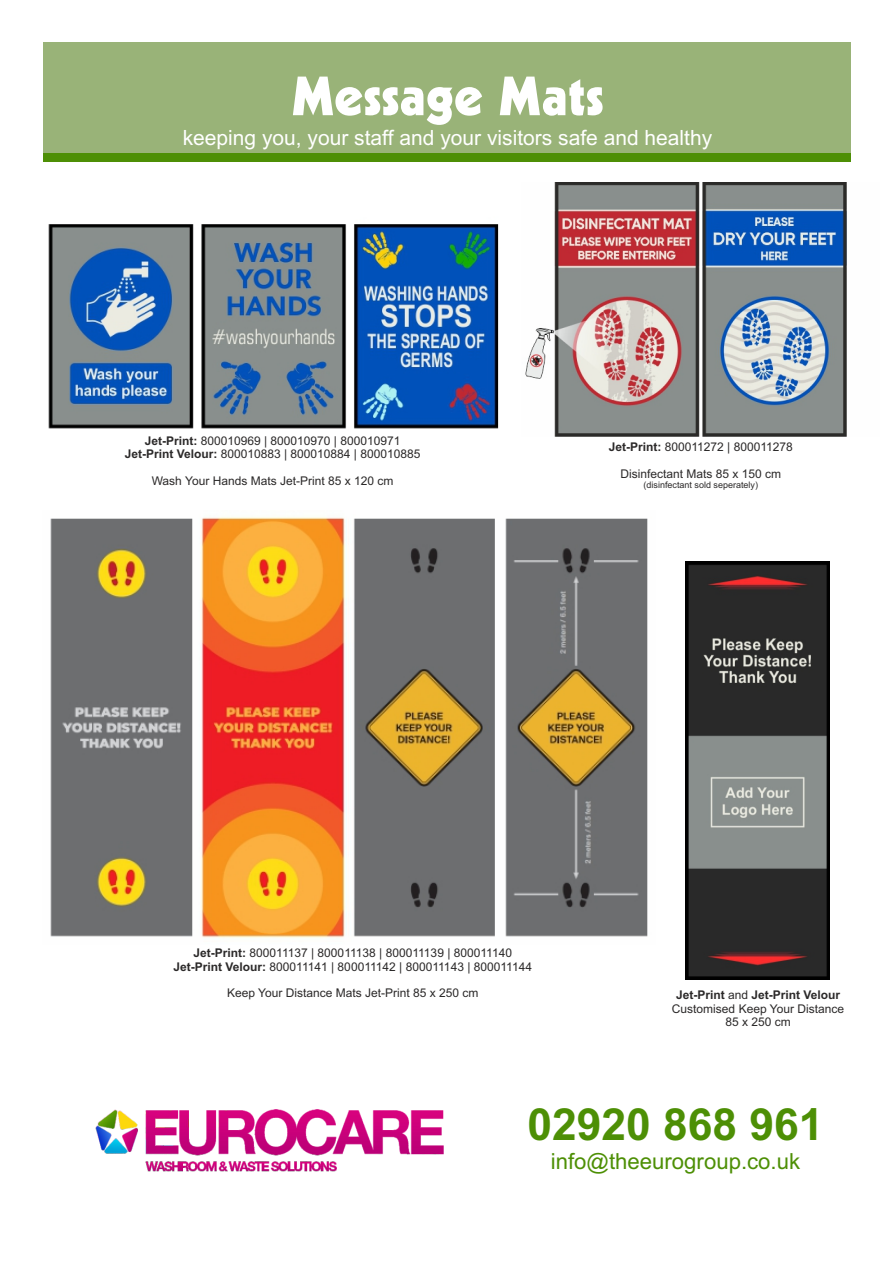
<style>
.page{position:relative;width:893px;height:1263px;background:#fff}
.page>*{position:absolute;margin:0;border:0;box-sizing:border-box;transform-origin:0 0}
.t1{font:54px "Geometric 231 BT Heavy C";color:#fff}
.t2{font:700 44.4px "Arial";color:#4d8f05}
.t3{font:22.2px "Arial";color:#4d8f05}
.t4{font:21px "Arial";color:#fff}
.t5{font:12px/13.4px "Arial";color:#2b2929;text-align:center}
.t6{font:9px "Arial";color:#2b2929}
.s1{font-weight:700}
</style>
<div class="page">
<div style="left:43px;top:43px;width:807px;height:119px;background:#99b378"></div>
<div style="left:43px;top:153px;width:807px;height:9px;background:#4d8f05"></div>
<img style="left:95px;top:1109px;width:349px;height:63px">
<img style="left:48px;top:224px;width:451px;height:205px">
<img style="left:686px;top:561px;width:144px;height:418px">
<img style="left:50px;top:517px;width:598px;height:421px">
<img style="left:525px;top:183px;width:322px;height:253px">
<h1 class="t1" style="left:291px;top:74px;width:314px">Message Mats</h1>
<h3 class="t4" style="left:183px;top:130px;width:531px">keeping you, your staff and your visitors safe and healthy</h3>
<p class="t5" style="left:125px;top:435px;width:297px"><span class="s1">Jet-Print:</span> 800010969 | 800010970 | 800010971<br><span class="s1">Jet-Print Velour:</span> 800010883 | 800010884 | 800010885</p>
<p class="t5" style="left:152px;top:475px;width:243px">Wash Your Hands Mats Jet-Print 85 x 120 cm</p>
<p class="t5" style="left:609px;top:441px;width:186px"><span class="s1">Jet-Print:</span> 800011272 | 800011278</p>
<p class="t5" style="left:620px;top:468px;width:162px">Disinfectant Mats 85 x 150 cm</p>
<p class="t6" style="left:644px;top:482px;width:116px">(disinfectant sold seperately)</p>
<p class="t5" style="left:174px;top:947px;width:360px"><span class="s1">Jet-Print:</span> 800011137 | 800011138 | 800011139 | 800011140<br><span class="s1">Jet-Print Velour:</span> 800011141 | 800011142 | 800011143 | 800011144</p>
<p class="t5" style="left:227px;top:987px;width:253px">Keep Your Distance Mats Jet-Print 85 x 250 cm</p>
<p class="t5" style="left:672px;top:990px;width:174px"><span class="s1">Jet-Print</span> and <span class="s1">Jet-Print Velour<br></span>Customised Keep Your Distance<br>85 x 250 cm</p>
<h2 class="t2" style="left:527px;top:1107px;width:298px">02920 868 961</h2>
<h3 class="t3" style="left:551px;top:1153px;width:251px">info@theeurogroup.co.uk</h3>
</div>
